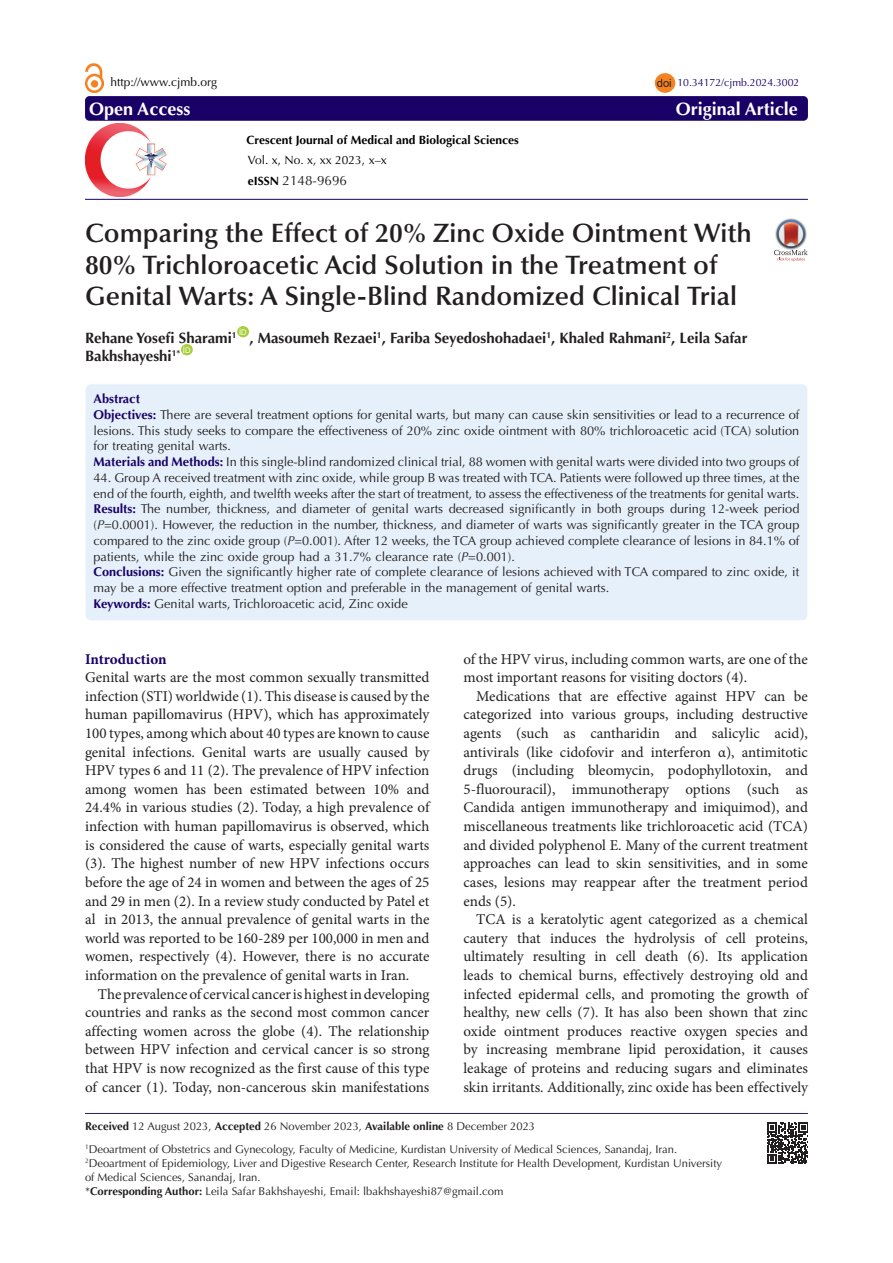
<style>
.page{position:relative;width:893px;height:1263px;background:#fff}
.page>*{position:absolute;margin:0;border:0;box-sizing:border-box;transform-origin:0 0}
.Pa3{font:600 26.7px/31.5px "Optima LT Std";color:#231f20}
.t1{font:700 18px "Optima LT Std";color:#fff}
.t2{font:15px/18.6px "Minion Pro";color:#231f20;text-align:justify}
.t3{font:700 15px "Optima LT Std";color:#231f20}
.t4{font:700 15px "Minion Pro";letter-spacing:-.005em;color:#190066}
.t5{font:13.5px "Optima LT Std";color:#231f20}
.t6{font:12.75px/15.8px "Optima LT Std";color:#231f20;text-align:justify}
.t7{font:700 12.75px "Optima LT Std";color:#190066}
.t8{font:700 12px "Optima LT Std";color:#000}
.t9{font:12px "Optima LT Std";color:#000}
.t10{font:11.25px/14.2px "Optima LT Std";color:#231f20}
.t11{font:11.25px "Arial";color:#231f20}
.t12{font:10.5px "Optima LT Std";color:#190066}
.t13{font:7.8px "Arial";color:#fff}
.s1{font-weight:700;font-size:12px;color:#000}
.s2{font-weight:700;color:#190066}
.s3{font-style:italic}
.s4{font-weight:700}
</style>
<div class="page">
<div style="left:85px;top:384px;width:723px;height:237px;background:#e6f0fa;border-radius:6px"></div>
<div style="left:85px;top:384px;width:723px;height:237px;border:1px solid #fff;border-radius:6px"></div>
<div style="left:237px;top:326px;width:12px;height:11px;background:#a6ce39;border-radius:50%"></div>
<div style="left:181px;top:344px;width:12px;height:11px;background:#a6ce39;border-radius:50%"></div>
<hr style="left:85px;top:1113px;width:723px;height:1px;background:#261d5c">
<svg style="left:767px;top:1123px;width:41px;height:40px"></svg>
<img style="left:784px;top:218px;width:14px;height:2px">
<svg style="left:774px;top:220px;width:34px;height:41px"></svg>
<div style="left:85px;top:96px;width:723px;height:25px;background:#190066;border-radius:4px"></div>
<hr style="left:85px;top:199px;width:723px;height:1px;background:#190066">
<img style="left:85px;top:63px;width:19px;height:30px">
<img style="left:85px;top:124px;width:82px;height:72px">
<div style="left:655px;top:73px;width:20px;height:20px;background:#f58220;border-radius:50%"></div>
<p class="t9" style="left:111px;top:75px;width:108px">http://www.cjmb.org</p>
<p class="t11" style="left:657px;top:75px;width:17px">doi</p>
<p class="t12" style="left:677px;top:76px;width:123px">10.34172/cjmb.2024.3002</p>
<p class="t1" style="left:89px;top:98px;width:103px">Open Access</p>
<p class="t1" style="left:676px;top:98px;width:124px">Original Article</p>
<p class="t8" style="left:247px;top:132px;width:274px">Crescent Journal of Medical and Biological Sciences</p>
<p class="t9" style="left:248px;top:153px;width:140px">Vol. x, No. x, xx 2023, x–x</p>
<p class="t5" style="left:248px;top:172px;width:101px"><span class="s1">eISSN</span> 2148-9696</p>
<p class="Pa3" style="left:85px;top:218px;width:668px">Comparing the Effect of 20% Zinc Oxide Ointment With<br>80% Trichloroacetic Acid Solution in the Treatment of<br>Genital Warts: A Single-Blind Randomized Clinical Trial</p>
<p class="t3" style="left:85px;top:329px;width:153px">Rehane Yosefi Sharami<sup>1</sup></p>
<p class="t13" style="left:239px;top:327px;width:9px">ID</p>
<p class="t3" style="left:249px;top:329px;width:500px">, Masoumeh Rezaei<sup>1</sup>, Fariba Seyedoshohadaei<sup>1</sup>, Khaled Rahmani<sup>2</sup>, Leila Safar</p>
<p class="t3" style="left:85px;top:347px;width:97px">Bakhshayeshi<sup>1*</sup></p>
<p class="t13" style="left:183px;top:345px;width:9px">ID</p>
<p class="t7" style="left:94px;top:391px;width:48px">Abstract</p>
<p class="t6" style="left:94px;top:407px;width:707px"><span class="s2">Objectives:</span> There are several treatment options for genital warts, but many can cause skin sensitivities or lead to a recurrence of lesions. This study seeks to compare the effectiveness of 20% zinc oxide ointment with 80% trichloroacetic acid (TCA) solution for treating genital warts.</p>
<p class="t6" style="left:94px;top:454px;width:707px"><span class="s2">Materials and Methods:</span> In this single-blind randomized clinical trial, 88 women with genital warts were divided into two groups of</p>
<p class="t6" style="left:94px;top:470px;width:707px">44. Group A received treatment with zinc oxide, while group B was treated with TCA. Patients were followed up three times, at the end of the fourth, eighth, and twelfth weeks after the start of treatment, to assess the effectiveness of the treatments for genital warts.</p>
<p class="t6" style="left:94px;top:501px;width:707px"><span class="s2">Results:</span> The number, thickness, and diameter of genital warts decreased significantly in both groups during 12-week period (<span class="s3">P</span>=0.0001). However, the reduction in the number, thickness, and diameter of warts was significantly greater in the TCA group compared to the zinc oxide group (<span class="s3">P</span>=0.001). After 12 weeks, the TCA group achieved complete clearance of lesions in 84.1% of patients, while the zinc oxide group had a 31.7% clearance rate (<span class="s3">P</span>=0.001).</p>
<p class="t6" style="left:94px;top:564px;width:707px"><span class="s2">Conclusions:</span> Given the significantly higher rate of complete clearance of lesions achieved with TCA compared to zinc oxide, it may be a more effective treatment option and preferable in the management of genital warts.</p>
<p class="t6" style="left:94px;top:596px;width:316px"><span class="s2">Keywords:</span> Genital warts, Trichloroacetic acid, Zinc oxide</p>
<p class="t4" style="left:85px;top:648px;width:83px">Introduction</p>
<p class="t2" style="left:85px;top:668px;width:346px">Genital warts are the most common sexually transmitted infection (STI) worldwide (1). This disease is caused by the human papillomavirus (HPV), which has approximately 100 types, among which about 40 types are known to cause genital infections. Genital warts are usually caused by HPV types 6 and 11 (2). The prevalence of HPV infection among women has been estimated between 10% and 24.4% in various studies (2). Today, a high prevalence of infection with human papillomavirus is observed, which is considered the cause of warts, especially genital warts (3). The highest number of new HPV infections occurs before the age of 24 in women and between the ages of 25 and 29 in men (2). In a review study conducted by Patel et al in 2013, the annual prevalence of genital warts in the world was reported to be 160-289 per 100,000 in men and women, respectively (4). However, there is no accurate information on the prevalence of genital warts in Iran.</p>
<p class="t2" style="left:85px;top:984px;width:346px;text-indent:13px">The prevalence of cervical cancer is highest in developing countries and ranks as the second most common cancer affecting women across the globe (4). The relationship between HPV infection and cervical cancer is so strong that HPV is now recognized as the first cause of this type of cancer (1). Today, non-cancerous skin manifestations</p>
<p class="t2" style="left:463px;top:650px;width:346px">of the HPV virus, including common warts, are one of the most important reasons for visiting doctors (4).</p>
<p class="t2" style="left:463px;top:687px;width:346px;text-indent:13px">Medications that are effective against HPV can be categorized into various groups, including destructive agents (such as cantharidin and salicylic acid), antivirals (like cidofovir and interferon α), antimitotic drugs (including bleomycin, podophyllotoxin, and 5-fluorouracil), immunotherapy options (such as Candida antigen immunotherapy and imiquimod), and miscellaneous treatments like trichloroacetic acid (TCA) and divided polyphenol E. Many of the current treatment approaches can lead to skin sensitivities, and in some cases, lesions may reappear after the treatment period ends (5).</p>
<p class="t2" style="left:463px;top:910px;width:346px;text-indent:13px">TCA is a keratolytic agent categorized as a chemical cautery that induces the hydrolysis of cell proteins, ultimately resulting in cell death (6). Its application leads to chemical burns, effectively destroying old and infected epidermal cells, and promoting the growth of healthy, new cells (7). It has also been shown that zinc oxide ointment produces reactive oxygen species and by increasing membrane lipid peroxidation, it causes leakage of proteins and reducing sugars and eliminates skin irritants. Additionally, zinc oxide has been effectively</p>
<p class="t10" style="left:85px;top:1119px;width:452px"><span class="s4">Received</span> 12 August 2023, <span class="s4">Accepted</span> 26 November 2023, <span class="s4">Available online</span> 8 December 2023</p>
<p class="t10" style="left:85px;top:1142px;width:594px"><sup>1</sup>Deoartment of Obstetrics and Gynecology, Faculty of Medicine, Kurdistan University of Medical Sciences, Sanandaj, Iran.</p>
<p class="t10" style="left:85px;top:1156px;width:638px"><sup>2</sup>Deoartment of Epidemiology, Liver and Digestive Research Center, Research Institute for Health Development, Kurdistan University of Medical Sciences, Sanandaj, Iran.</p>
<p class="t10" style="left:85px;top:1184px;width:420px">*<span class="s4">Corresponding Author:</span> Leila Safar Bakhshayeshi, Email: lbakhshayeshi87@gmail.com</p>
</div>
